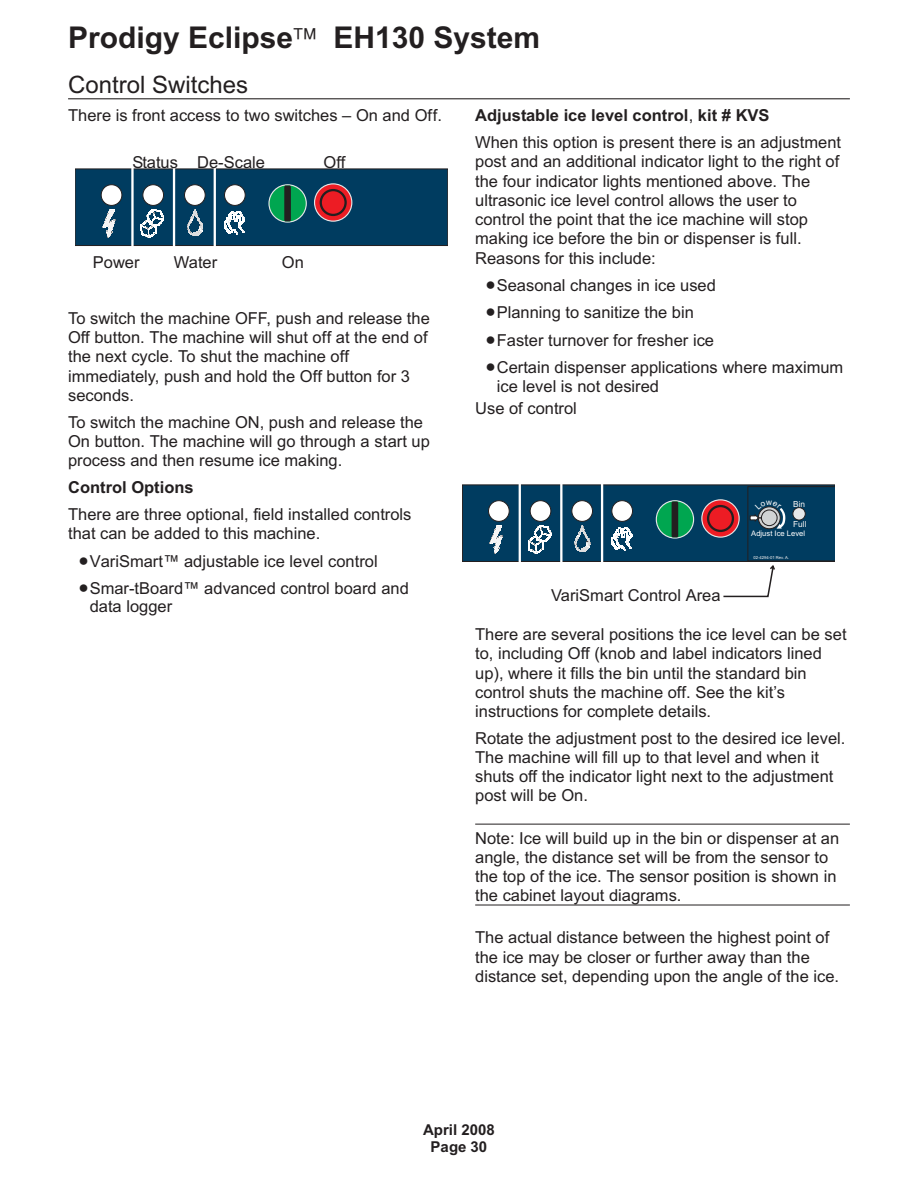
<style>
.page{position:relative;width:918px;height:1188px;background:#fff}
.page>*{position:absolute;margin:0;border:0;box-sizing:border-box;transform-origin:0 0}
.t1{font:700 30px "Arial";color:#231f20}
.t2{font:24px "Arial";color:#231f20}
.t3{font:16.5px/19.2px "Arial";color:#231f20}
.t4{font:700 16.5px "Arial";color:#231f20}
.t5{font:700 15px/16.5px "Arial";color:#231f20;text-align:center}
.t6{font:8.25px "Arial";color:#faf6f5}
.t7{font:7.65px "Arial";color:#fff}
.t8{font:4.2px "Arial";color:#faf6f5}
.s1{font-weight:700}
</style>
<div class="page">
<hr style="left:68px;top:98px;width:782px;height:1px;background:#231f20">
<hr style="left:475px;top:824px;width:375px;height:1px;background:#231f20">
<hr style="left:475px;top:905px;width:375px;height:1px;background:#231f20">
<div style="left:75px;top:169px;width:373px;height:77px;background:#003c60;border:1px solid #231f20"></div>
<div style="left:101px;top:185px;width:21px;height:21px;background:#fff;border:1px solid #231f20;border-radius:50%"></div>
<div style="left:143px;top:185px;width:21px;height:21px;background:#fff;border:1px solid #231f20;border-radius:50%"></div>
<div style="left:184px;top:185px;width:21px;height:21px;background:#fff;border:1px solid #231f20;border-radius:50%"></div>
<div style="left:224px;top:185px;width:21px;height:21px;background:#fff;border:1px solid #231f20;border-radius:50%"></div>
<svg style="left:268px;top:184px;width:39px;height:39px"></svg>
<div style="left:284px;top:186px;width:7px;height:35px;background:#231f20"></div>
<svg style="left:314px;top:183px;width:38px;height:39px"></svg>
<div style="left:320px;top:189px;width:27px;height:27px;border:2px solid #231f20;border-radius:50%"></div>
<svg style="left:102px;top:210px;width:13px;height:28px"></svg>
<svg style="left:187px;top:209px;width:16px;height:27px"></svg>
<svg style="left:224px;top:211px;width:21px;height:24px"></svg>
<svg style="left:141px;top:209px;width:23px;height:29px"></svg>
<hr style="left:131px;top:154px;width:3px;height:109px;background:#fff">
<hr style="left:173px;top:154px;width:2px;height:109px;background:#fff">
<hr style="left:214px;top:154px;width:2px;height:109px;background:#fff">
<div style="left:462px;top:485px;width:373px;height:77px;background:#003c60;border:1px solid #231f20"></div>
<div style="left:488px;top:501px;width:21px;height:21px;background:#fff;border:1px solid #231f20;border-radius:50%"></div>
<div style="left:530px;top:501px;width:21px;height:21px;background:#fff;border:1px solid #231f20;border-radius:50%"></div>
<div style="left:572px;top:501px;width:21px;height:21px;background:#fff;border:1px solid #231f20;border-radius:50%"></div>
<div style="left:612px;top:501px;width:21px;height:21px;background:#fff;border:1px solid #231f20;border-radius:50%"></div>
<svg style="left:656px;top:500px;width:38px;height:39px"></svg>
<div style="left:672px;top:502px;width:6px;height:35px;background:#231f20"></div>
<svg style="left:701px;top:499px;width:39px;height:39px"></svg>
<div style="left:707px;top:505px;width:27px;height:27px;border:2px solid #231f20;border-radius:50%"></div>
<svg style="left:490px;top:526px;width:13px;height:28px"></svg>
<svg style="left:575px;top:525px;width:15px;height:27px"></svg>
<svg style="left:612px;top:527px;width:20px;height:24px"></svg>
<svg style="left:528px;top:525px;width:23px;height:29px"></svg>
<hr style="left:519px;top:470px;width:2px;height:109px;background:#fff">
<hr style="left:560px;top:470px;width:2px;height:109px;background:#fff">
<hr style="left:601px;top:470px;width:2px;height:109px;background:#fff">
<div style="left:748px;top:486px;width:122px;height:75px;background:#003c60;border:1px solid #231f20"></div>
<div style="left:793px;top:508px;width:12px;height:12px;background:#e6e7e8;border:1px solid #231f20;border-radius:50%"></div>
<div style="left:835px;top:440px;width:53px;height:156px;background:#fff"></div>
<svg style="left:723px;top:565px;width:52px;height:33px"></svg>
<svg style="left:750px;top:506px;width:35px;height:23px"></svg>
<h1 class="t1" style="left:68px;top:27px;width:227px">Prodigy Eclipse</h1>
<h1 class="t1" style="left:334px;top:27px;width:208px">EH130 System</h1>
<h2 class="t2" style="left:68px;top:76px;width:182px">Control Switches</h2>
<p class="t3" style="left:68px;top:107px;width:375px">There is front access to two switches – On and Off.</p>
<p class="t3" style="left:132px;top:154px;width:134px">Status De-Scale</p>
<p class="t3" style="left:324px;top:154px;width:23px">Off</p>
<p class="t3" style="left:93px;top:254px;width:48px">Power</p>
<p class="t3" style="left:174px;top:254px;width:45px">Water</p>
<p class="t3" style="left:282px;top:254px;width:24px">On</p>
<p class="t3" style="left:68px;top:310px;width:363px">To switch the machine OFF, push and release the Off button. The machine will shut off at the end of the next cycle. To shut the machine off immediately, push and hold the Off button for 3 seconds.</p>
<p class="t3" style="left:68px;top:414px;width:363px">To switch the machine ON, push and release the<br>On button. The machine will go through a start up process and then resume ice making.</p>
<p class="t4" style="left:68px;top:482px;width:127px">Control Options</p>
<p class="t3" style="left:68px;top:506px;width:345px">There are three optional, field installed controls that can be added to this machine.</p>
<p class="t3" style="left:90px;top:549px;width:321px;line-height:27.5px">VariSmart™ adjustable ice level control<br>Smar-tBoard™ advanced control board and</p>
<p class="t3" style="left:90px;top:599px;width:84px">data logger</p>
<p class="t3" style="left:475px;top:104px;width:367px;line-height:26.7px"><span class="s1">Adjustable ice level control</span>, <span class="s1">kit # KVS<br></span>When this option is present there is an adjustment</p>
<p class="t3" style="left:475px;top:154px;width:366px">post and an additional indicator light to the right of the four indicator lights mentioned above. The ultrasonic ice level control allows the user to control the point that the ice machine will stop making ice before the bin or dispenser is full.<br>Reasons for this include:</p>
<p class="t3" style="left:497px;top:273px;width:348px;line-height:27.5px">Seasonal changes in ice used<br>Planning to sanitize the bin<br>Faster turnover for fresher ice<br>Certain dispenser applications where maximum</p>
<p class="t3" style="left:475px;top:376px;width:185px;line-height:22px;text-indent:22px">ice level is not desired<br>Use of control</p>
<p class="t6" style="left:793px;top:501px;width:14px">Bin</p>
<p class="t6" style="left:793px;top:521px;width:15px">Full</p>
<p class="t7" style="left:751px;top:530px;width:55px">Adjust Ice Level</p>
<p class="t3" style="left:551px;top:588px;width:171px">VariSmart Control Area</p>
<p class="t8" style="left:754px;top:556px;width:37px">02-4294-01 Rev. A.</p>
<p class="t3" style="left:475px;top:626px;width:373px">There are several positions the ice level can be set to, including Off (knob and label indicators lined up), where it fills the bin until the standard bin control shuts the machine off. See the kit’s instructions for complete details.</p>
<p class="t3" style="left:475px;top:730px;width:372px">Rotate the adjustment post to the desired ice level.<br>The machine will fill up to that level and when it shuts off the indicator light next to the adjustment post will be On.</p>
<p class="t3" style="left:475px;top:830px;width:366px">Note: Ice will build up in the bin or dispenser at an angle, the distance set will be from the sensor to the top of the ice. The sensor position is shown in the cabinet layout diagrams.</p>
<p class="t3" style="left:475px;top:930px;width:365px">The actual distance between the highest point of the ice may be closer or further away than the distance set, depending upon the angle of the ice.</p>
<p class="t5" style="left:423px;top:1123px;width:73px">April 2008<br>Page 30</p>
</div>
